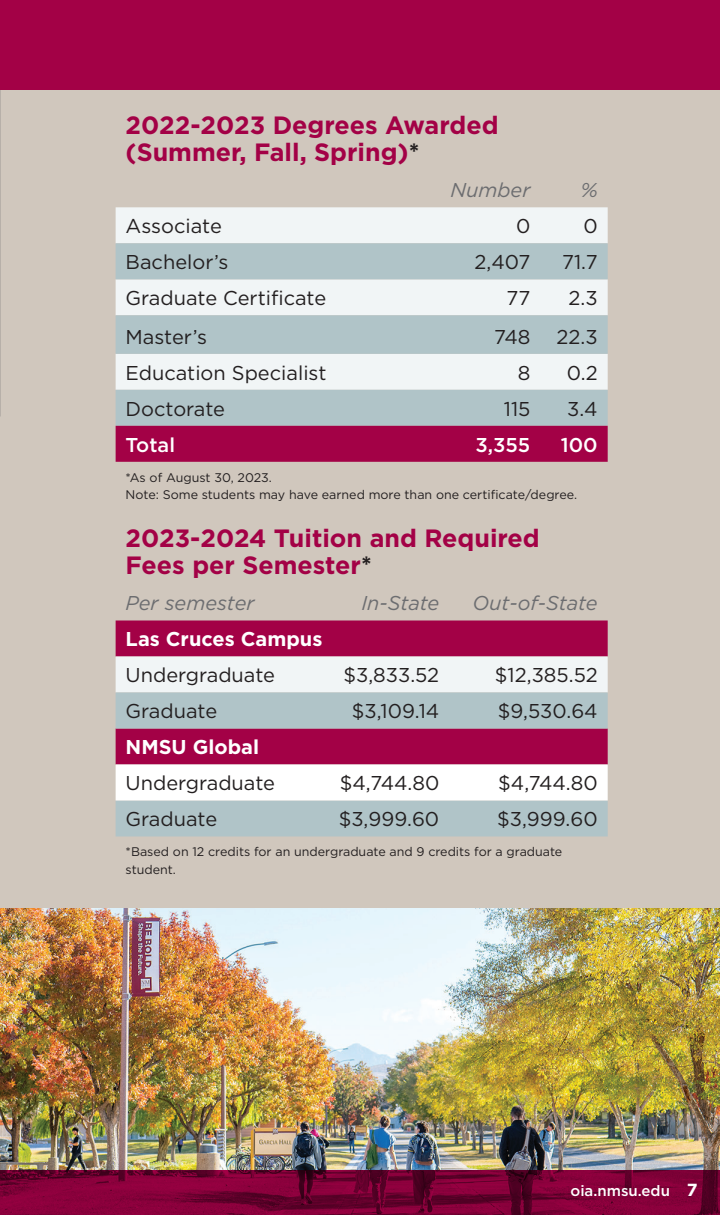
<style>
.page{position:relative;width:720px;height:1215px;background:#fff}
.page>*{position:absolute;margin:0;border:0;box-sizing:border-box;transform-origin:0 0}
.t1{font:700 25px/27px "Gotham";color:#a30146}
.t2{font:20px "Gotham";color:#231f20}
.t3{font:italic 20px "Gotham";color:#6c6d70}
.t4{font:700 20px "Gotham";color:#fff}
.t5{font:500 20px "Gotham";color:#fff}
.t6{font:500 15px "Gotham";color:#fff}
.new_chart_text{font:12.5px/17.5px "Gotham";color:#231f20}
.s1{color:#231f20}
.s2{font-weight:700;font-size:17.5px}
</style>
<div class="page">
<div style="left:0;top:0;width:720px;height:1171px;background:#d0c7bd"></div>
<img style="left:0;top:908px;width:720px;height:262px">
<div style="left:0;top:0;width:720px;height:90px;background:#a30146"></div>
<div style="left:116px;top:207px;width:492px;height:36px;background:#f1f5f6"></div>
<svg style="left:116px;top:243px;width:492px;height:183px;background:#c9d6d9"></svg>
<div style="left:116px;top:426px;width:492px;height:36px;background:#a30146"></div>
<div style="left:116px;top:620px;width:492px;height:37px;background:#a30146"></div>
<div style="left:116px;top:657px;width:492px;height:35px;background:#f1f5f6"></div>
<svg style="left:116px;top:692px;width:492px;height:144px;background:#ac849d"></svg>
<div style="left:116px;top:764px;width:492px;height:36px;background:#fff"></div>
<svg style="left:0;top:1170px;width:720px;height:45px;background:#780034"></svg>
<p class="t1" style="left:126px;top:112px;width:375px">2022-2023 Degrees Awarded (Summer, Fall, Spring)<span class="s1">*</span></p>
<p class="t3" style="left:450px;top:177px;width:82px">Number</p>
<p class="t3" style="left:581px;top:177px;width:18px">%</p>
<p class="t2" style="left:126px;top:213px;width:98px">Associate</p>
<p class="t2" style="left:516px;top:213px;width:16px">0</p>
<p class="t2" style="left:583px;top:213px;width:16px">0</p>
<p class="t2" style="left:126px;top:249px;width:104px">Bachelor’s</p>
<p class="t2" style="left:474px;top:249px;width:57px">2,407</p>
<p class="t2" style="left:562px;top:249px;width:37px">71.7</p>
<p class="t2" style="left:126px;top:285px;width:202px">Graduate Certificate</p>
<p class="t2" style="left:507px;top:285px;width:25px">77</p>
<p class="t2" style="left:569px;top:285px;width:31px">2.3</p>
<p class="t2" style="left:126px;top:324px;width:83px">Master’s</p>
<p class="t2" style="left:494px;top:324px;width:38px">748</p>
<p class="t2" style="left:557px;top:324px;width:43px">22.3</p>
<p class="t2" style="left:126px;top:360px;width:202px">Education Specialist</p>
<p class="t2" style="left:518px;top:360px;width:14px">8</p>
<p class="t2" style="left:567px;top:360px;width:32px">0.2</p>
<p class="t2" style="left:126px;top:396px;width:101px">Doctorate</p>
<p class="t2" style="left:504px;top:396px;width:28px">115</p>
<p class="t2" style="left:567px;top:396px;width:32px">3.4</p>
<p class="t5" style="left:126px;top:432px;width:51px">Total</p>
<p class="t5" style="left:476px;top:432px;width:56px">3,355</p>
<p class="t5" style="left:561px;top:432px;width:38px">100</p>
<p class="new_chart_text" style="left:126px;top:468px;width:148px">*As of August 30, 2023.</p>
<p class="new_chart_text" style="left:126px;top:486px;width:453px">Note: Some students may have earned more than one certificate/degree.</p>
<p class="t1" style="left:126px;top:525px;width:416px">2023-2024 Tuition and Required<br>Fees per Semester<span class="s1">*</span></p>
<p class="t3" style="left:126px;top:591px;width:130px">Per semester</p>
<p class="t3" style="left:361px;top:591px;width:79px">In-State</p>
<p class="t3" style="left:472px;top:591px;width:127px">Out-of-State</p>
<p class="t4" style="left:126px;top:626px;width:198px">Las Cruces Campus</p>
<p class="t2" style="left:126px;top:663px;width:151px">Undergraduate</p>
<p class="t2" style="left:343px;top:663px;width:97px">$3,833.52</p>
<p class="t2" style="left:495px;top:663px;width:104px">$12,385.52</p>
<p class="t2" style="left:126px;top:699px;width:93px">Graduate</p>
<p class="t2" style="left:352px;top:699px;width:89px">$3,109.14</p>
<p class="t2" style="left:498px;top:699px;width:101px">$9,530.64</p>
<p class="t4" style="left:126px;top:734px;width:135px">NMSU Global</p>
<p class="t2" style="left:126px;top:771px;width:151px">Undergraduate</p>
<p class="t2" style="left:340px;top:771px;width:101px">$4,744.80</p>
<p class="t2" style="left:498px;top:771px;width:101px">$4,744.80</p>
<p class="t2" style="left:126px;top:807px;width:93px">Graduate</p>
<p class="t2" style="left:339px;top:807px;width:102px">$3,999.60</p>
<p class="t2" style="left:497px;top:807px;width:102px">$3,999.60</p>
<p class="new_chart_text" style="left:126px;top:843px;width:438px">*Based on 12 credits for an undergraduate and 9 credits for a graduate student.</p>
<p class="t6" style="left:571px;top:1181px;width:128px">oia.nmsu.edu <span class="s2">7</span></p>
</div>
